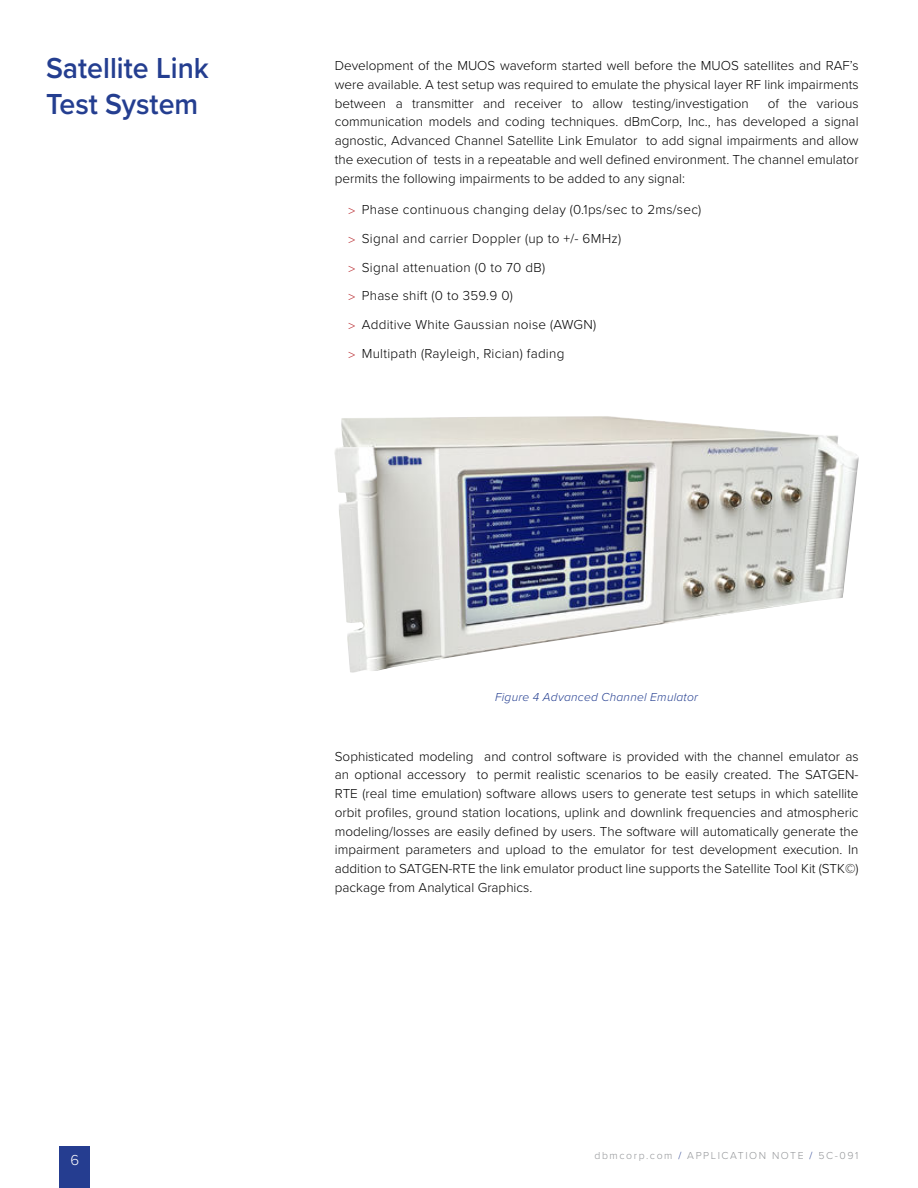
<style>
.page{position:relative;width:918px;height:1188px;background:#fff}
.page>*{position:absolute;margin:0;border:0;box-sizing:border-box;transform-origin:0 0}
.t1{font:600 30px/36px "Proxima Nova";color:#243e90;scale:.95 1}
.t2{font:300 15px "Proxima Nova";color:#fff}
.t3{font:300 13.5px/18.8px "Proxima Nova";letter-spacing:.02em;color:#000;text-align:justify}
.t4{font:italic 300 12px "Proxima Nova";letter-spacing:.02em;color:#243e90}
.t5{font:300 10.5px "Proxima Nova";letter-spacing:.15em;color:#939598}
.s1{font-family:"Optima";font-weight:400;font-size:12px;color:#b52025}
.s2{color:#253d90}
</style>
<div class="page">
<div style="left:59px;top:1147px;width:31px;height:41px;background:#253d90"></div>
<img style="left:334px;top:416px;width:525px;height:257px">
<h1 class="t1" style="left:46px;top:51px;width:173px">Satellite Link<br>Test System</h1>
<p class="t3" style="left:335px;top:57px;width:525px">Development of the MUOS waveform started well before the MUOS satellites and RAF’s were available. A test setup was required to emulate the physical layer RF link impairments between a transmitter and receiver to allow testing/investigation</p>
<p class="t3" style="left:335px;top:94px;width:525px;text-indent:433px">of the various communication models and coding techniques. dBmCorp, Inc., has developed a signal agnostic, Advanced Channel Satellite Link Emulator to add signal impairments and allow the execution of tests in a repeatable and well defined environment. The channel emulator permits the following impairments to be added to any signal:</p>
<p class="t3" style="left:348px;top:196px;width:355px;line-height:28.8px;text-align:left"><span class="s1">&gt;</span> Phase continuous changing delay (0.1ps/sec to 2ms/sec) <span class="s1">&gt;</span> Signal and carrier Doppler (up to +/- 6MHz)<br><span class="s1">&gt;</span> Signal attenuation (0 to 70 dB)<br><span class="s1">&gt;</span> Phase shift (0 to 359.9 0)<br><span class="s1">&gt;</span> Additive White Gaussian noise (AWGN)<br><span class="s1">&gt;</span> Multipath (Rayleigh, Rician) fading</p>
<p class="t2" style="left:70px;top:1154px;width:10px">6</p>
<p class="t4" style="left:495px;top:692px;width:204px">Figure 4 Advanced Channel Emulator</p>
<p class="t3" style="left:335px;top:747px;width:525px">Sophisticated modeling and control software is provided with the channel emulator as an optional accessory to permit realistic scenarios to be easily created. The SATGEN-RTE (real time emulation) software allows users to generate test setups in which satellite orbit profiles, ground station locations, uplink and downlink frequencies and atmospheric modeling/losses are easily defined by users. The software will automatically generate the impairment parameters and upload to the emulator for test development execution. In addition to SATGEN-RTE the link emulator product line supports the Satellite Tool Kit (STK©) package from Analytical Graphics.</p>
<p class="t5" style="left:594px;top:1152px;width:265px">dbmcorp.com <span class="s2">/</span> APPLICATION NOTE <span class="s2">/</span> 5C-091</p>
</div>
